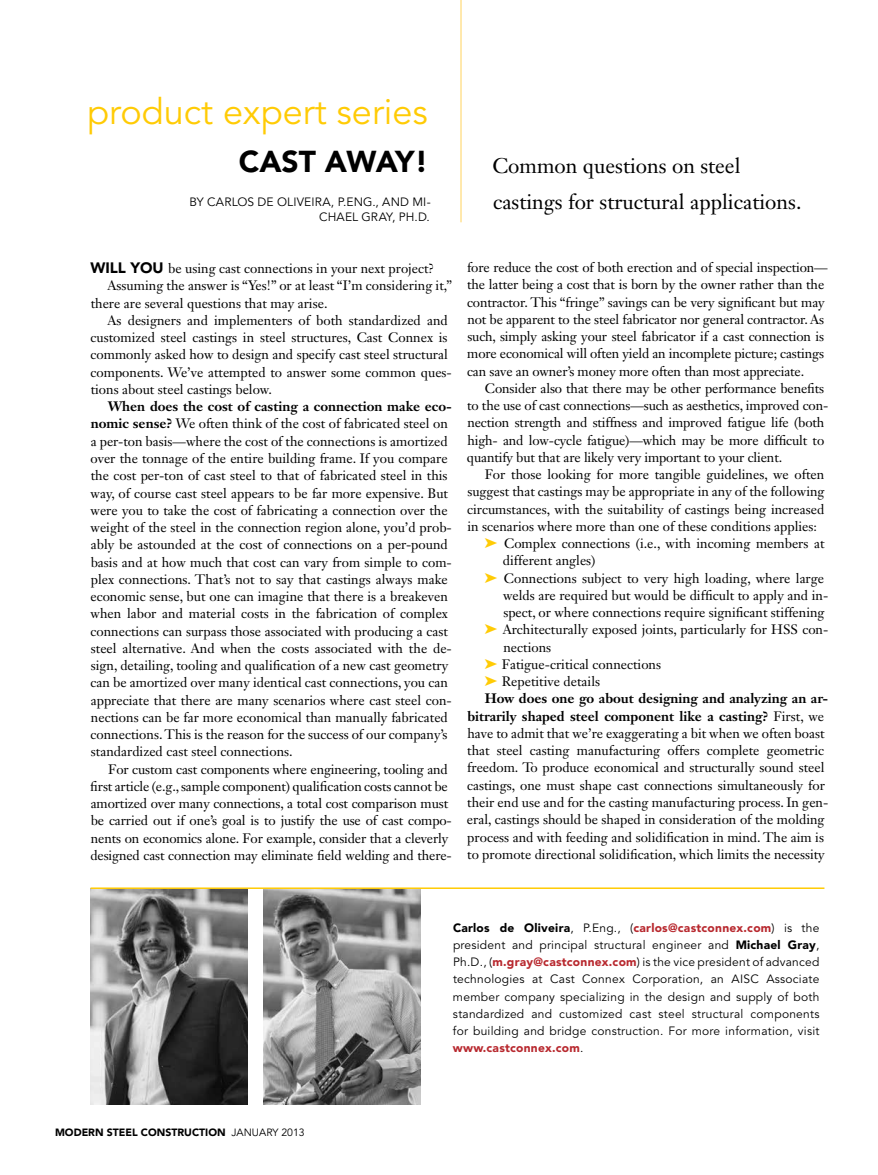
<style>
.page{position:relative;width:878px;height:1175px;background:#fff}
.page>*{position:absolute;margin:0;border:0;box-sizing:border-box;transform-origin:0 0}
.t1{font:36px "Avenir LT Std";color:#ffcb05}
.t2{font:900 30px "Avenir LT Std";color:#000}
.t3{font:21px "Janson Text LT Std";color:#000}
.t4{font:13.5px/17.2px "Janson Text LT Std";color:#000}
.t5{font:700 13.5px "Janson Text LT Std";color:#000}
.t6{font:12px/17.2px "Avenir LT Std";letter-spacing:.02em;color:#000;text-align:justify}
.t7{font:900 10.5px "Avenir LT Std";color:#000}
.s1{font-family:"Avenir LT Std";font-weight:900;font-size:15px}
.s2{font-weight:700}
.s3{color:#ffcb05}
.s4{font-weight:400}
.s5{font-weight:900}
.s6{font-weight:900;color:#b8292f}
</style>
<div class="page">
<hr style="left:460px;top:0;width:2px;height:222px;background:#ffe293">
<img style="left:90px;top:889px;width:157px;height:215px">
<img style="left:264px;top:889px;width:157px;height:215px">
<hr style="left:90px;top:887px;width:734px;height:2px;background:#ffcb05">
<h1 class="t1" style="left:87px;top:91px;width:342px">product expert series</h1>
<h2 class="t2" style="left:239px;top:144px;width:191px">Cast Away!</h2>
<h3 class="t3" style="left:492px;top:153px;width:250px">Common questions on steel</h3>
<p class="t6" style="left:189px;top:193px;width:243px">By Carlos de Oliveira, P.Eng., and Mi-</p>
<h3 class="t3" style="left:493px;top:189px;width:310px">castings for structural applications.</h3>
<p class="t6" style="left:319px;top:208px;width:112px">chael Gray, Ph.D.</p>
<p class="t4" style="left:90px;top:260px;width:345px"><span class="s1">Will you</span> be using cast connections in your next project?</p>
<p class="t4" style="left:108px;top:277px;width:346px">Assuming the answer is “Yes!” or at least “I’m considering it,”</p>
<p class="t4" style="left:91px;top:294px;width:238px">there are several questions that may arise.</p>
<p class="t4" style="left:108px;top:311px;width:341px">As designers and implementers of both standardized and</p>
<p class="t4" style="left:90px;top:329px;width:358px">customized steel castings in steel structures, Cast Connex is</p>
<p class="t4" style="left:90px;top:346px;width:359px">commonly asked how to design and specify cast steel structural</p>
<p class="t4" style="left:90px;top:363px;width:363px">components. We’ve attempted to answer some common ques-</p>
<p class="t4" style="left:91px;top:380px;width:183px">tions about steel castings below.</p>
<p class="t4" style="left:90px;top:398px;width:363px;text-indent:17px"><span class="s2">When does the cost of casting a connection make eco&shy;nomic sense?</span> We often think of the cost of fabricated steel on a per-ton basis—where the cost of the connections is amortized over the tonnage of the entire building frame. If you compare the cost per-ton of cast steel to that of fabricated steel in this way, of course cast steel appears to be far more expensive. But were you to take the cost of fabricating a connection over the weight of the steel in the connection region alone, you’d prob&shy;ably be astounded at the cost of connections on a per-pound basis and at how much that cost can vary from simple to com&shy;plex connections. That’s not to say that castings always make economic sense, but one can imagine that there is a breakeven when labor and material costs in the fabrication of complex connections can surpass those associated with producing a cast steel alternative. And when the costs associated with the de&shy;sign, detailing, tooling and qualification of a new cast geometry can be amortized over many identical cast connections, you can appreciate that there are many scenarios where cast steel con&shy;nections can be far more economical than manually fabricated connections. This is the reason for the success of our company’s standardized cast steel connections.</p>
<p class="t4" style="left:90px;top:760px;width:363px;text-indent:18px">For custom cast components where engineering, tooling and first article (e.g., sample component) qualification costs cannot be amortized over many connections, a total cost comparison must be carried out if one’s goal is to justify the use of cast compo&shy;nents on economics alone. For example, consider that a cleverly designed cast connection may eliminate field welding and there-</p>
<p class="t4" style="left:467px;top:259px;width:362px">fore reduce the cost of both erection and of special inspection— the latter being a cost that is born by the owner rather than the contractor. This “fringe” savings can be very significant but may not be apparent to the steel fabricator nor general contractor. As such, simply asking your steel fabricator if a cast connection is more economical will often yield an incomplete picture; castings can save an owner’s money more often than most appreciate.</p>
<p class="t4" style="left:467px;top:379px;width:363px;text-indent:18px">Consider also that there may be other performance benefits to the use of cast connections—such as aesthetics, improved con&shy;nection strength and stiffness and improved fatigue life (both high- and low-cycle fatigue)—which may be more difficult to quantify but that are likely very important to your client.</p>
<p class="t4" style="left:484px;top:466px;width:341px">For those looking for more tangible guidelines, we often</p>
<p class="t4" style="left:467px;top:483px;width:359px">suggest that castings may be appropriate in any of the following</p>
<p class="t4" style="left:467px;top:500px;width:359px">circumstances, with the suitability of castings being increased</p>
<p class="t4" style="left:467px;top:517px;width:351px">in scenarios where more than one of these conditions applies:</p>
<p class="t4" style="left:484px;top:534px;width:341px"><span class="s3">➤</span> Complex connections (i.e., with incoming members at</p>
<p class="t4" style="left:503px;top:552px;width:94px">different angles)</p>
<p class="t4" style="left:484px;top:569px;width:341px"><span class="s3">➤</span> Connections subject to very high loading, where large</p>
<p class="t4" style="left:503px;top:586px;width:327px">welds are required but would be difficult to apply and in-</p>
<p class="t4" style="left:503px;top:603px;width:323px">spect, or where connections require significant stiffening</p>
<p class="t4" style="left:484px;top:621px;width:345px"><span class="s3">➤</span> Architecturally exposed joints, particularly for HSS con-</p>
<p class="t4" style="left:503px;top:638px;width:49px">nections</p>
<p class="t4" style="left:484px;top:655px;width:178px"><span class="s3">➤</span> Fatigue-critical connections</p>
<p class="t4" style="left:484px;top:672px;width:117px"><span class="s3">➤</span> Repetitive details</p>
<p class="t5" style="left:485px;top:690px;width:345px">How does one go about designing and analyzing an ar-</p>
<p class="t5" style="left:467px;top:707px;width:358px">bitrarily shaped steel component like a casting? <span class="s4">First, we</span></p>
<p class="t4" style="left:467px;top:724px;width:359px">have to admit that we’re exaggerating a bit when we often boast</p>
<p class="t4" style="left:467px;top:741px;width:358px">that steel casting manufacturing offers complete geometric</p>
<p class="t4" style="left:467px;top:759px;width:359px">freedom. To produce economical and structurally sound steel</p>
<p class="t4" style="left:467px;top:776px;width:359px">castings, one must shape cast connections simultaneously for</p>
<p class="t4" style="left:467px;top:793px;width:362px">their end use and for the casting manufacturing process. In gen-</p>
<p class="t4" style="left:467px;top:810px;width:359px">eral, castings should be shaped in consideration of the molding</p>
<p class="t4" style="left:467px;top:828px;width:358px">process and with feeding and solidification in mind. The aim is</p>
<p class="t4" style="left:467px;top:845px;width:359px">to promote directional solidification, which limits the necessity</p>
<p class="t7" style="left:55px;top:1125px;width:251px">MODERN STEEL CONSTRUCTION <span class="s4">january 2013</span></p>
<p class="t6" style="left:453px;top:919px;width:368px"><span class="s5">Carlos de Oliveira</span>, P.Eng., (<span class="s6">carlos@castconnex.com</span>) is the president and principal structural engineer and <span class="s5">Michael Gray</span>, Ph.D., (<span class="s6">m.gray@castconnex.com</span>) is the vice president of advanced technologies at Cast Connex Corporation, an AISC Associate member company specializing in the design and supply of both standardized and customized cast steel structural components for building and bridge construction. For more information, visit <span class="s6">www.castconnex.com</span>.</p>
</div>
